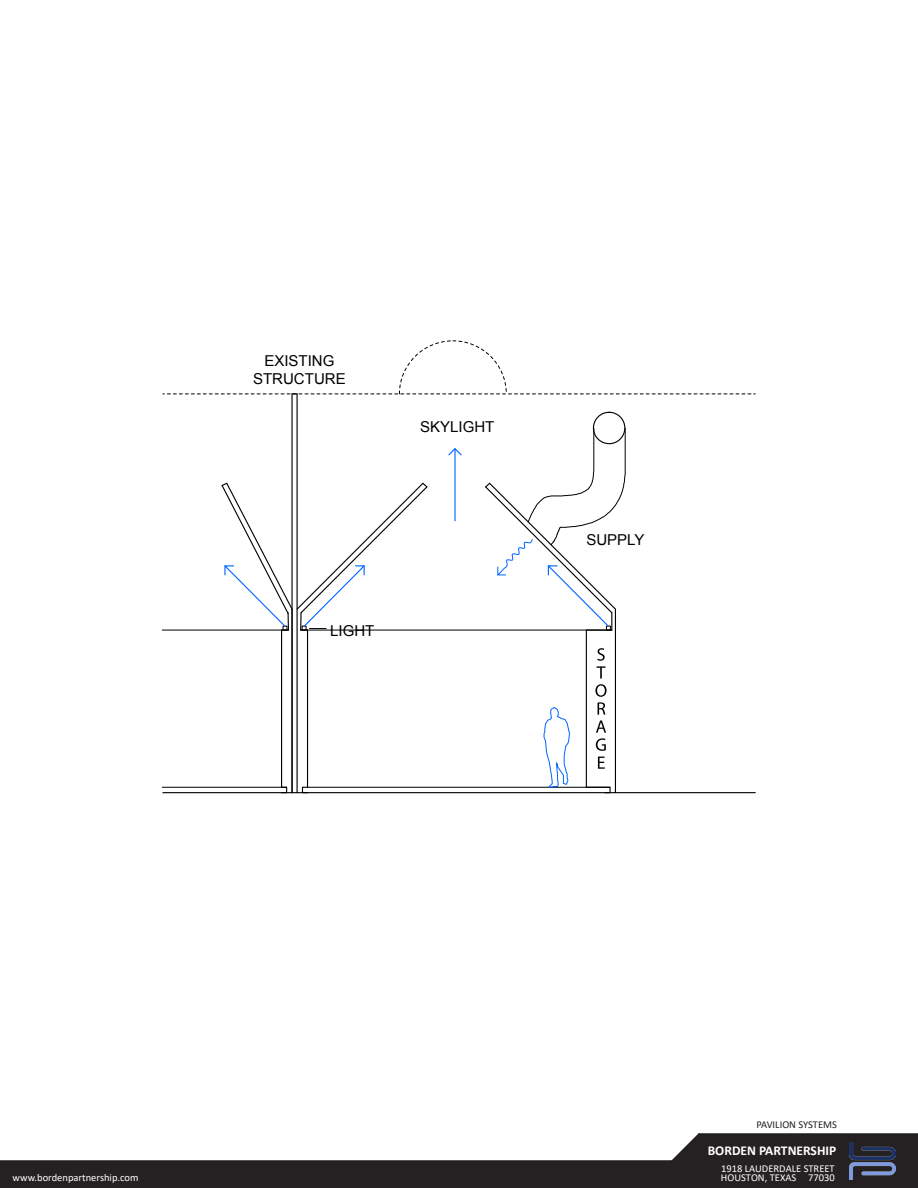
<style>
.page{position:relative;width:918px;height:1188px;background:#fff}
.page>*{position:absolute;margin:0;border:0;box-sizing:border-box;transform-origin:0 0}
.t1{font:15px/18px "Arial";color:#000;text-align:center}
.t2{font:700 13.5px "Calibri";color:#fff}
.t3{font:10.5px "Calibri";color:#fff}
.t4{font:10.5px "Calibri";color:#231f20}
</style>
<div class="page">
<svg style="left:0;top:1135px;width:918px;height:53px;fill:#252122"></svg>
<hr style="left:699px;top:1133px;width:219px;height:2px;background:#231f20">
<hr style="left:0;top:1160px;width:672px;height:2px;background:#231f20">
<svg style="left:670px;top:1133px;width:31px;height:30px"></svg>
<img style="left:849px;top:1142px;width:47px;height:38px">
<hr style="left:163px;top:792px;width:592px;height:1px;background:#000">
<hr style="left:307px;top:630px;width:1px;height:157px;background:#000">
<svg style="left:302px;top:787px;width:6px;height:5px"></svg>
<hr style="left:308px;top:787px;width:302px;height:1px;background:#000">
<hr style="left:297px;top:394px;width:1px;height:399px;background:#000">
<hr style="left:301px;top:630px;width:311px;height:1px;background:#000">
<hr style="left:586px;top:630px;width:1px;height:157px;background:#000">
<svg style="left:585px;top:786px;width:26px;height:8px"></svg>
<hr style="left:615px;top:609px;width:1px;height:184px;background:#000">
<hr style="left:162px;top:787px;width:125px;height:1px;background:#000">
<hr style="left:162px;top:630px;width:126px;height:1px;background:#000">
<hr style="left:281px;top:630px;width:1px;height:157px;background:#000">
<svg style="left:448px;top:448px;width:14px;height:74px"></svg>
<hr style="left:291px;top:394px;width:2px;height:399px;background:#000">
<div style="left:593px;top:412px;width:32px;height:32px;border:1px solid #000;border-radius:50%"></div>
<svg style="left:221px;top:482px;width:207px;height:149px"></svg>
<svg style="left:595px;top:648px;width:12px;height:121px"></svg>
<svg style="left:543px;top:707px;width:27px;height:81px"></svg>
<svg style="left:163px;top:341px;width:592px;height:54px"></svg>
<svg style="left:484px;top:428px;width:142px;height:203px"></svg>
<p class="t1" style="left:253px;top:352px;width:94px">EXISTING<br>STRUCTURE</p>
<p class="t1" style="left:420px;top:418px;width:76px">SKYLIGHT</p>
<p class="t1" style="left:330px;top:622px;width:46px">LIGHT</p>
<p class="t1" style="left:586px;top:531px;width:60px">SUPPLY</p>
<p class="t4" style="left:756px;top:1118px;width:82px">PAVILION SYSTEMS</p>
<p class="t2" style="left:708px;top:1141px;width:130px">BORDEN PARTNERSHIP</p>
<p class="t3" style="left:721px;top:1161px;width:115px">1918 LAUDERDALE STREET</p>
<p class="t3" style="left:13px;top:1170px;width:127px">www.bordenpartnership.com</p>
<p class="t3" style="left:721px;top:1170px;width:115px">HOUSTON, TEXAS 77030</p>
</div>
